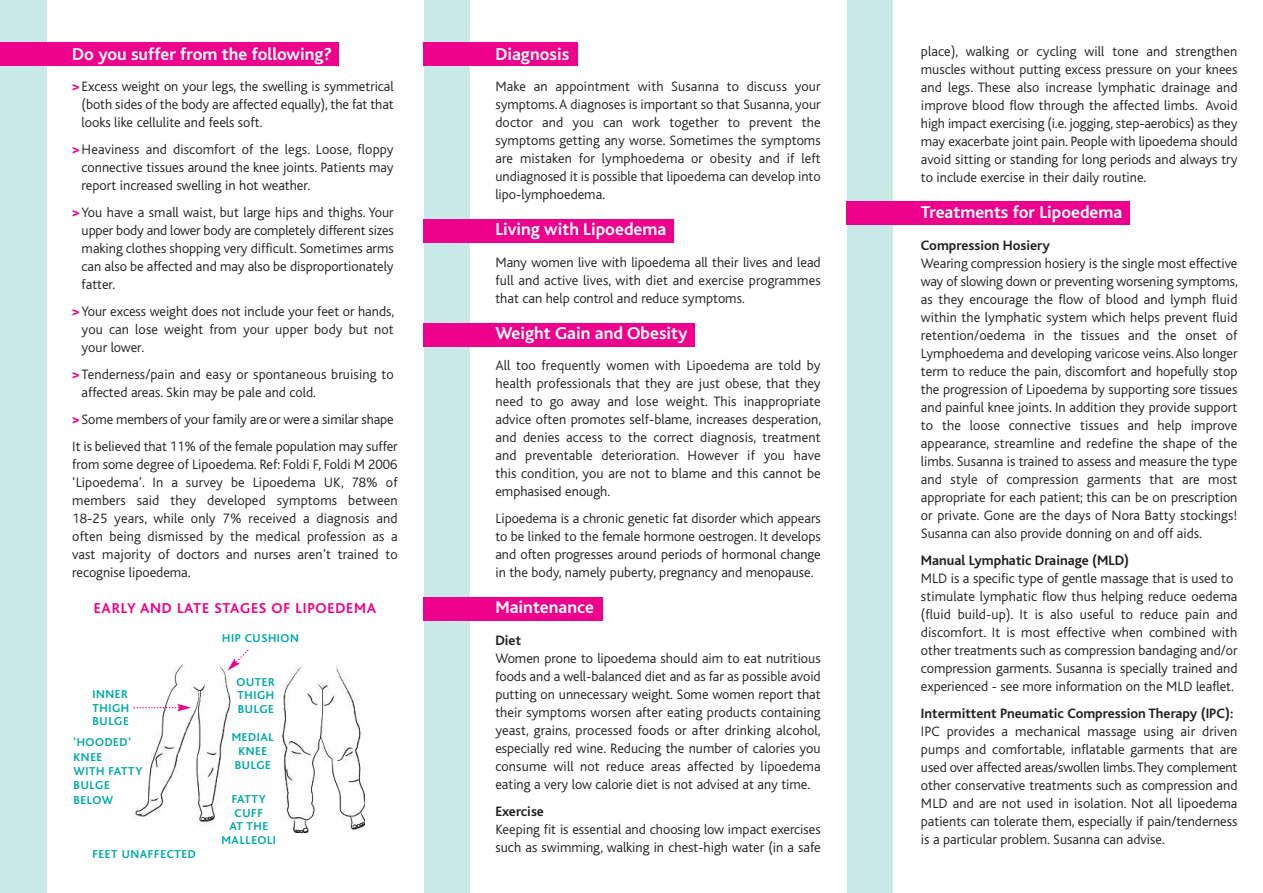
<style>
.page{position:relative;width:1263px;height:893px;background:#fff}
.page>*{position:absolute;margin:0;border:0;box-sizing:border-box;transform-origin:0 0}
.t1{font:700 18px "Bliss";color:#fff}
.t2{font:700 15px "Bliss";letter-spacing:.05em;color:#ec008c}
.t3{font:300 14.25px/18px "Bliss";color:#231f20;text-align:justify}
.t4{font:700 14.25px "Bliss";color:#231f20}
.t5{font:700 12px/13.5px "Bliss";letter-spacing:.05em;color:#00a9a5;text-align:justify}
.s1{font-weight:800;color:#ec008c}
</style>
<div class="page">
<div style="left:846px;top:0;width:47px;height:893px;background:#c9e9e8"></div>
<div style="left:423px;top:0;width:47px;height:893px;background:#c9e9e8"></div>
<div style="left:0;top:0;width:47px;height:893px;background:#c9e9e8"></div>
<div style="left:846px;top:202px;width:284px;height:23px;background:#ec008c"></div>
<div style="left:423px;top:43px;width:154px;height:23px;background:#ec008c"></div>
<div style="left:423px;top:220px;width:251px;height:23px;background:#ec008c"></div>
<div style="left:423px;top:323px;width:271px;height:23px;background:#ec008c"></div>
<div style="left:423px;top:598px;width:179px;height:23px;background:#ec008c"></div>
<img style="left:133px;top:664px;width:231px;height:169px">
<div style="left:0;top:43px;width:339px;height:23px;background:#ec008c"></div>
<svg style="left:133px;top:704px;width:58px;height:7px"></svg>
<svg style="left:228px;top:649px;width:22px;height:22px"></svg>
<p class="t1" style="left:72px;top:46px;width:261px">Do you suffer from the following?</p>
<p class="t3" style="left:82px;top:78px;width:314px;text-indent:-9px"><span class="s1">&gt;</span>Excess weight on your legs, the swelling is symmetrical (both sides of the body are affected equally), the fat that looks like cellulite and feels soft.</p>
<p class="t3" style="left:82px;top:141px;width:314px;text-indent:-9px"><span class="s1">&gt;</span>Heaviness and discomfort of the legs. Loose, floppy connective tissues around the knee joints. Patients may report increased swelling in hot weather.</p>
<p class="t3" style="left:82px;top:204px;width:314px;text-indent:-9px"><span class="s1">&gt;</span>You have a small waist, but large hips and thighs. Your upper body and lower body are completely different sizes making clothes shopping very difficult. Sometimes arms can also be affected and may also be disproportionately fatter.</p>
<p class="t3" style="left:82px;top:303px;width:314px;text-indent:-9px"><span class="s1">&gt;</span>Your excess weight does not include your feet or hands, you can lose weight from your upper body but not your lower.</p>
<p class="t3" style="left:82px;top:366px;width:314px;text-indent:-9px"><span class="s1">&gt;</span>Tenderness/pain and easy or spontaneous bruising to affected areas. Skin may be pale and cold.</p>
<p class="t3" style="left:72px;top:407px;width:327px;line-height:26.5px"><span class="s1">&gt;</span> Some members of your family are or were a similar shape<br>It is believed that 11% of the female population may suffer</p>
<p class="t3" style="left:72px;top:456px;width:327px">from some degree of Lipoedema. Ref: Foldi F, Foldi M 2006 ‘Lipoedema’. In a survey be Lipoedema UK, 78% of members said they developed symptoms between 18-25 years, while only 7% received a diagnosis and often being dismissed by the medical profession as a vast majority of doctors and nurses aren’t trained to recognise lipoedema.</p>
<p class="t2" style="left:94px;top:602px;width:284px">EARLY AND LATE STAGES OF LIPOEDEMA</p>
<p class="t5" style="left:92px;top:688px;width:38px">INNER THIGH BULGE</p>
<p class="t5" style="left:73px;top:736px;width:70px;line-height:14.4px;text-align:left">‘HOODED’<br>KNEE<br>WITH FATTY<br>BULGE<br>BELOW</p>
<p class="t5" style="left:92px;top:848px;width:105px">FEET UNAFFECTED</p>
<p class="t5" style="left:222px;top:632px;width:78px">HIP CUSHION</p>
<p class="t5" style="left:237px;top:676px;width:40px">OUTER THIGH BULGE</p>
<p class="t5" style="left:232px;top:731px;width:44px;text-align:center">MEDIAL<br>KNEE<br>BULGE</p>
<p class="t5" style="left:221px;top:793px;width:56px;text-align:center">FATTY<br>CUFF<br>AT THE<br>MALLEOLI</p>
<p class="t1" style="left:495px;top:46px;width:75px">Diagnosis</p>
<p class="t3" style="left:495px;top:78px;width:327px">Make an appointment with Susanna to discuss your symptoms. A diagnoses is important so that Susanna, your doctor and you can work together to prevent the symptoms getting any worse. Sometimes the symptoms are mistaken for lymphoedema or obesity and if left undiagnosed it is possible that lipoedema can develop into lipo-lymphoedema.</p>
<p class="t1" style="left:495px;top:221px;width:172px">Living with Lipoedema</p>
<p class="t3" style="left:495px;top:254px;width:327px">Many women live with lipoedema all their lives and lead full and active lives, with diet and exercise programmes that can help control and reduce symptoms.</p>
<p class="t1" style="left:495px;top:325px;width:194px">Weight Gain and Obesity</p>
<p class="t3" style="left:495px;top:357px;width:327px">All too frequently women with Lipoedema are told by health professionals that they are just obese, that they need to go away and lose weight. This inappropriate advice often promotes self-blame, increases desperation, and denies access to the correct diagnosis, treatment and preventable deterioration. However if you have this condition, you are not to blame and this cannot be emphasised enough.</p>
<p class="t3" style="left:495px;top:510px;width:327px">Lipoedema is a chronic genetic fat disorder which appears to be linked to the female hormone oestrogen. It develops and often progresses around periods of hormonal change in the body, namely puberty, pregnancy and menopause.</p>
<p class="t1" style="left:495px;top:599px;width:100px">Maintenance</p>
<p class="t4" style="left:495px;top:634px;width:27px">Diet</p>
<p class="t3" style="left:495px;top:650px;width:327px">Women prone to lipoedema should aim to eat nutritious foods and a well-balanced diet and as far as possible avoid putting on unnecessary weight. Some women report that their symptoms worsen after eating products containing yeast, grains, processed foods or after drinking alcohol, especially red wine. Reducing the number of calories you consume will not reduce areas affected by lipoedema eating a very low calorie diet is not advised at any time.</p>
<p class="t4" style="left:495px;top:805px;width:50px">Exercise</p>
<p class="t3" style="left:495px;top:821px;width:327px">Keeping fit is essential and choosing low impact exercises such as swimming, walking in chest-high water (in a safe</p>
<p class="t3" style="left:921px;top:43px;width:318px">place), walking or cycling will tone and strengthen muscles without putting excess pressure on your knees and legs. These also increase lymphatic drainage and improve blood flow through the affected limbs. Avoid high impact exercising (i.e. jogging, step-aerobics) as they may exacerbate joint pain. People with lipoedema should avoid sitting or standing for long periods and always try to include exercise in their daily routine.</p>
<p class="t1" style="left:921px;top:204px;width:203px">Treatments for Lipoedema</p>
<p class="t4" style="left:921px;top:239px;width:130px">Compression Hosiery</p>
<p class="t3" style="left:921px;top:255px;width:319px">Wearing compression hosiery is the single most effective way of slowing down or preventing worsening symptoms, as they encourage the flow of blood and lymph fluid within the lymphatic system which helps prevent fluid retention/oedema in the tissues and the onset of Lymphoedema and developing varicose veins. Also longer term to reduce the pain, discomfort and hopefully stop the progression of Lipoedema by supporting sore tissues and painful knee joints. In addition they provide support to the loose connective tissues and help improve appearance, streamline and redefine the shape of the limbs. Susanna is trained to assess and measure the type and style of compression garments that are most appropriate for each patient; this can be on prescription or private. Gone are the days of Nora Batty stockings!<br>Susanna can also provide donning on and off aids.</p>
<p class="t4" style="left:921px;top:554px;width:210px">Manual Lymphatic Drainage (MLD)</p>
<p class="t3" style="left:921px;top:570px;width:318px;text-align:left">MLD is a specific type of gentle massage that is used to stimulate lymphatic flow thus helping reduce oedema (fluid build-up). It is also useful to reduce pain and discomfort. It is most effective when combined with other treatments such as compression bandaging and/or compression garments. Susanna is specially trained and experienced - see more information on the MLD leaflet.</p>
<p class="t4" style="left:921px;top:707px;width:314px">Intermittent Pneumatic Compression Therapy (IPC):</p>
<p class="t3" style="left:921px;top:723px;width:318px">IPC provides a mechanical massage using air driven pumps and comfortable, inflatable garments that are used over affected areas/swollen limbs. They complement other conservative treatments such as compression and MLD and are not used in isolation. Not all lipoedema patients can tolerate them, especially if pain/tenderness is a particular problem. Susanna can advise.</p>
</div>
